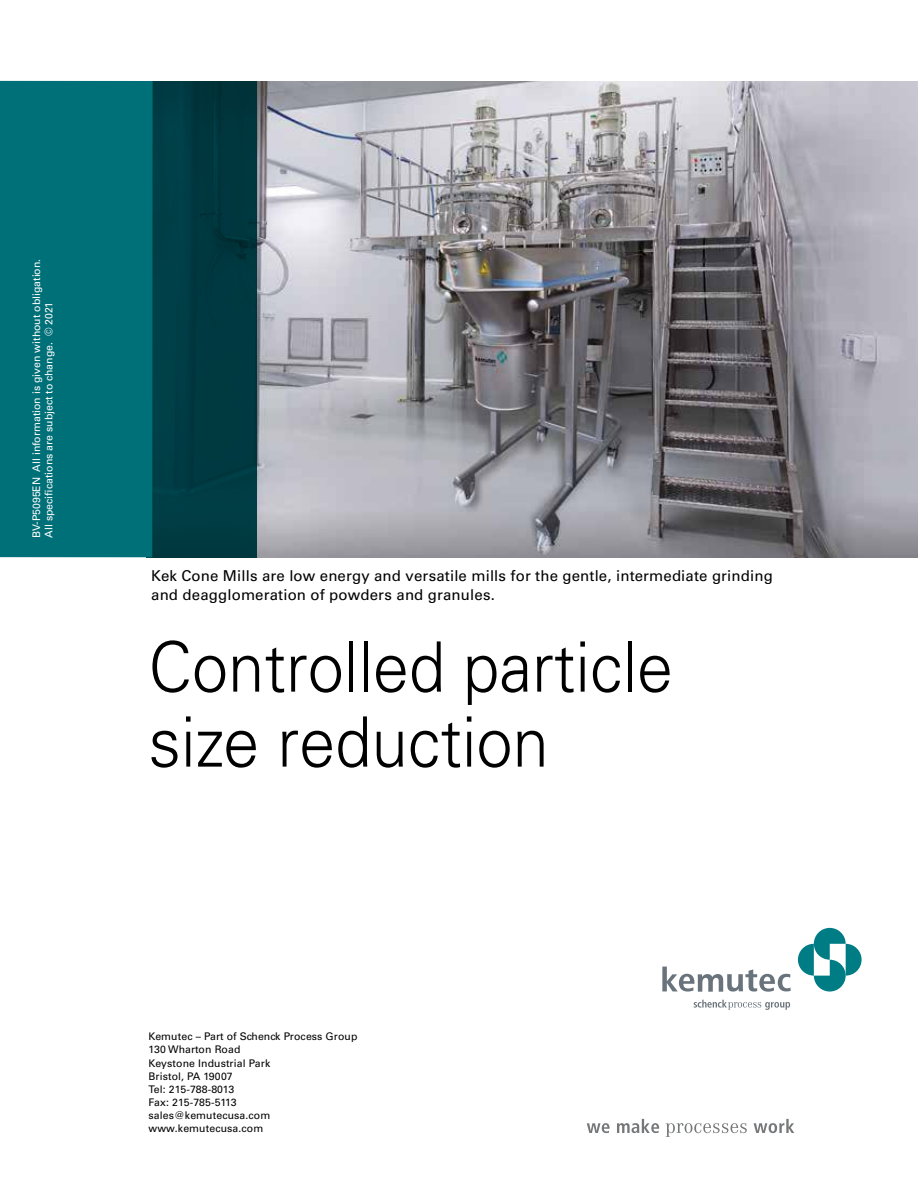
<style>
.page{position:relative;width:918px;height:1188px;background:#fff}
.page>*{position:absolute;margin:0;border:0;box-sizing:border-box;transform-origin:0 0}
.t1{font:300 69.45px/75px "Univers LT Std";color:#000;scale:.94 1}
.t2{font:15px/19.5px "Univers LT Std";letter-spacing:.01em;color:#000}
.t3{font:10.5px/13.2px "Univers LT Std";letter-spacing:.01em;color:#000}
.t4{font:10.5px/12.6px "Univers LT Std";color:#fff}
</style>
<div class="page">
<svg style="left:587px;top:1123px;width:23px;height:10px"></svg>
<svg style="left:617px;top:1119px;width:42px;height:14px"></svg>
<svg style="left:666px;top:1123px;width:81px;height:14px"></svg>
<svg style="left:754px;top:1119px;width:40px;height:14px"></svg>
<img style="left:257px;top:81px;width:661px;height:476px">
<div style="left:147px;top:81px;width:110px;height:476px;background:#003a41"></div>
<div style="left:0;top:81px;width:153px;height:476px;background:#007078"></div>
<svg style="left:798px;top:928px;width:64px;height:64px"></svg>
<svg style="left:694px;top:1000px;width:96px;height:10px"></svg>
<svg style="left:662px;top:967px;width:129px;height:25px"></svg>
<p class="t4" style="left:30px;top:538px;width:280px;rotate:-90deg">BV-P5095EN All information is given without obligation.<br>All specifications are subject to change. © 2021</p>
<h2 class="t2" style="left:151px;top:566px;width:623px">Kek Cone Mills are low energy and versatile mills for the gentle, intermediate grinding and deagglomeration of powders and granules.</h2>
<h1 class="t1" style="left:148px;top:630px;width:560px">Controlled particle size reduction</h1>
<p class="t3" style="left:148px;top:1030px;width:211px">Kemutec – Part of Schenck Process Group<br>130 Wharton Road<br>Keystone Industrial Park<br>Bristol, PA 19007<br>Tel: 215-788-8013<br>Fax: 215-785-5113 sales@kemutecusa.com www.kemutecusa.com</p>
</div>
